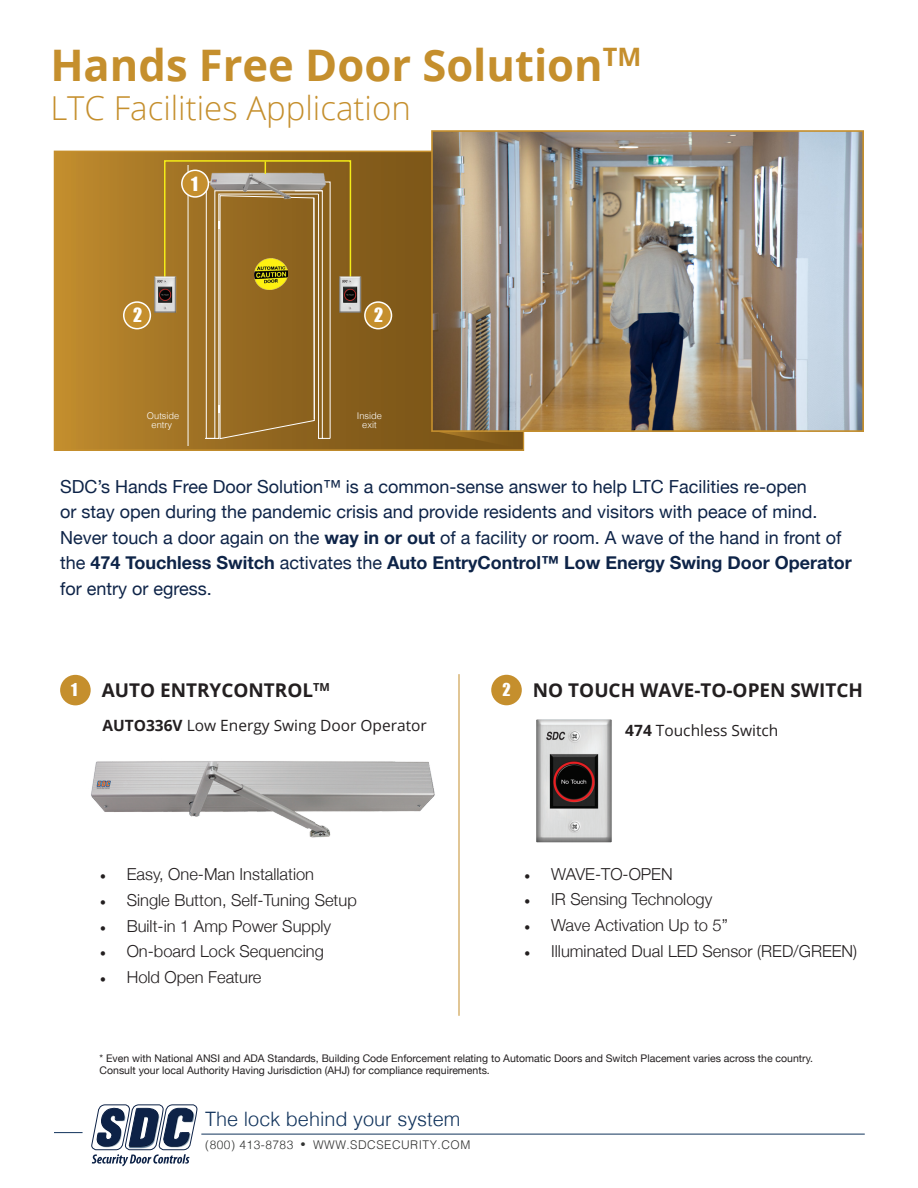
<style>
.page{position:relative;width:918px;height:1188px;background:#fff}
.page>*{position:absolute;margin:0;border:0;box-sizing:border-box;transform-origin:0 0}
.t1{font:700 43.5px "Open Sans";color:#c58f2d}
.t2{font:300 33px "Open Sans";color:#c58f2d}
.t3{font:300 19.8px "Helvetica";color:#11335c}
.t4{font:700 18.9px "Open Sans";color:#231f20}
.t5{font:18px/25.5px "Helvetica Neue";color:#0e2448}
.t6{font:18px "Impact";color:#fff}
.t7{font:300 16.5px "Helvetica Neue";color:#231f20}
.t8{font:16.35px "Impact";color:#fff}
.t9{font:15.45px "Open Sans";color:#231f20}
.t10{font:300 12px "Helvetica";letter-spacing:.04em;color:#323332}
.t11{font:10.5px "Helvetica Neue";color:#231f20}
.t12{font:300 10.5px "Helvetica";color:#323332}
.t13{font:300 9.3px/9.3px "Helvetica";color:#fff;text-align:center}
.s1{font-weight:700}
.s2{font-family:"Minion Pro";font-weight:400}
</style>
<div class="page">
<svg style="left:57px;top:154px;width:374px;height:294px;background:#9e7023"></svg>
<div style="left:54px;top:151px;width:470px;height:300px;border:2px solid #c58f2d"></div>
<hr style="left:188px;top:165px;width:1px;height:281px;background:#fcfcfc">
<svg style="left:54px;top:1132px;width:29px;height:1px"></svg>
<hr style="left:201px;top:1134px;width:664px;height:1px;background:#11335c">
<svg style="left:91px;top:1104px;width:106px;height:62px"></svg>
<svg style="left:163px;top:159px;width:189px;height:280px;background:#9d7632"></svg>
<img style="left:338px;top:275px;width:24px;height:38px">
<img style="left:154px;top:276px;width:23px;height:37px">
<div style="left:124px;top:302px;width:26px;height:27px;background:#c58f2d;border-radius:50%"></div>
<div style="left:123px;top:301px;width:28px;height:28px;border:2px solid #fff;border-radius:50%"></div>
<div style="left:365px;top:302px;width:27px;height:27px;background:#c58f2d;border-radius:50%"></div>
<div style="left:364px;top:301px;width:28px;height:28px;border:2px solid #fff;border-radius:50%"></div>
<svg style="left:431px;top:432px;width:92px;height:17px;background:#805919"></svg>
<img style="left:434px;top:133px;width:427px;height:296px">
<div style="left:431px;top:130px;width:433px;height:302px;border:2px solid #c58f2d"></div>
<div style="left:60px;top:675px;width:31px;height:30px;background:#c58f2d;border-radius:50%"></div>
<img style="left:91px;top:761px;width:344px;height:77px">
<div style="left:491px;top:675px;width:31px;height:30px;background:#c58f2d;border-radius:50%"></div>
<img style="left:536px;top:719px;width:76px;height:124px">
<hr style="left:459px;top:674px;width:1px;height:342px;background:#c58f2d">
<p class="t1" style="left:50px;top:34px;width:593px">Hands Free Door Solution<sup>TM</sup></p>
<p class="t2" style="left:50px;top:86px;width:362px">LTC Facilities Application</p>
<p class="t6" style="left:191px;top:170px;width:8px">1</p>
<p class="t6" style="left:133px;top:301px;width:11px">2</p>
<p class="t6" style="left:374px;top:301px;width:11px">2</p>
<p class="t13" style="left:147px;top:411px;width:34px">Outside entry</p>
<p class="t13" style="left:357px;top:411px;width:27px">Inside exit</p>
<p class="t5" style="left:60px;top:474px;width:748px">SDC’s Hands Free Door Solution™ is a common-sense answer to help LTC Facilities re-open</p>
<p class="t5" style="left:60px;top:500px;width:759px">or stay open during the pandemic crisis and provide residents and visitors with peace of mind.</p>
<p class="t5" style="left:60px;top:525px;width:793px">Never touch a door again on the <span class="s1">way in or out</span> of a facility or room. A wave of the hand in front of the <span class="s1">474 Touchless Switch</span> activates the <span class="s1">Auto EntryControl™ Low Energy Swing Door Operator </span>for entry or egress.</p>
<p class="t8" style="left:71px;top:677px;width:8px">1</p>
<p class="t4" style="left:102px;top:677px;width:230px">AUTO ENTRYCONTROL<sup>TM</sup></p>
<p class="t9" style="left:102px;top:715px;width:326px"><span class="s1">AUTO336V</span> Low Energy Swing Door Operator</p>
<p class="t7" style="left:100px;top:861px;width:216px"><span class="s2">•</span> Easy, One-Man Installation</p>
<p class="t7" style="left:100px;top:887px;width:259px"><span class="s2">•</span> Single Button, Self-Tuning Setup</p>
<p class="t7" style="left:100px;top:912px;width:233px"><span class="s2">•</span> Built-in 1 Amp Power Supply</p>
<p class="t7" style="left:100px;top:938px;width:226px"><span class="s2">•</span> On-board Lock Sequencing</p>
<p class="t7" style="left:100px;top:964px;width:163px"><span class="s2">•</span> Hold Open Feature</p>
<p class="t8" style="left:502px;top:676px;width:10px">2</p>
<p class="t4" style="left:533px;top:677px;width:332px">NO TOUCH WAVE-TO-OPEN SWITCH</p>
<p class="t9" style="left:625px;top:720px;width:155px"><span class="s1">474</span> Touchless Switch</p>
<p class="t7" style="left:524px;top:860px;width:150px"><span class="s2">•</span> WAVE-TO-OPEN</p>
<p class="t7" style="left:524px;top:886px;width:190px"><span class="s2">•</span> IR Sensing Technology</p>
<p class="t7" style="left:524px;top:912px;width:205px"><span class="s2">•</span> Wave Activation Up to 5”</p>
<p class="t7" style="left:524px;top:938px;width:334px"><span class="s2">•</span> Illuminated Dual LED Sensor (RED/GREEN)</p>
<p class="t11" style="left:100px;top:1050px;width:715px">* Even with National ANSI and ADA Standards, Building Code Enforcement relating to Automatic Doors and Switch Placement varies across the country.</p>
<p class="t11" style="left:100px;top:1062px;width:392px">Consult your local Authority Having Jurisdiction (AHJ) for compliance requirements.</p>
<p class="t3" style="left:205px;top:1102px;width:257px">The lock behind your system</p>
<p class="t10" style="left:205px;top:1134px;width:90px">(800) 413-8783</p>
<p class="t10" style="left:313px;top:1134px;width:159px">WWW.SDCSECURITY.COM</p>
<p class="t12" style="left:300px;top:1135px;width:7px">•</p>
</div>
